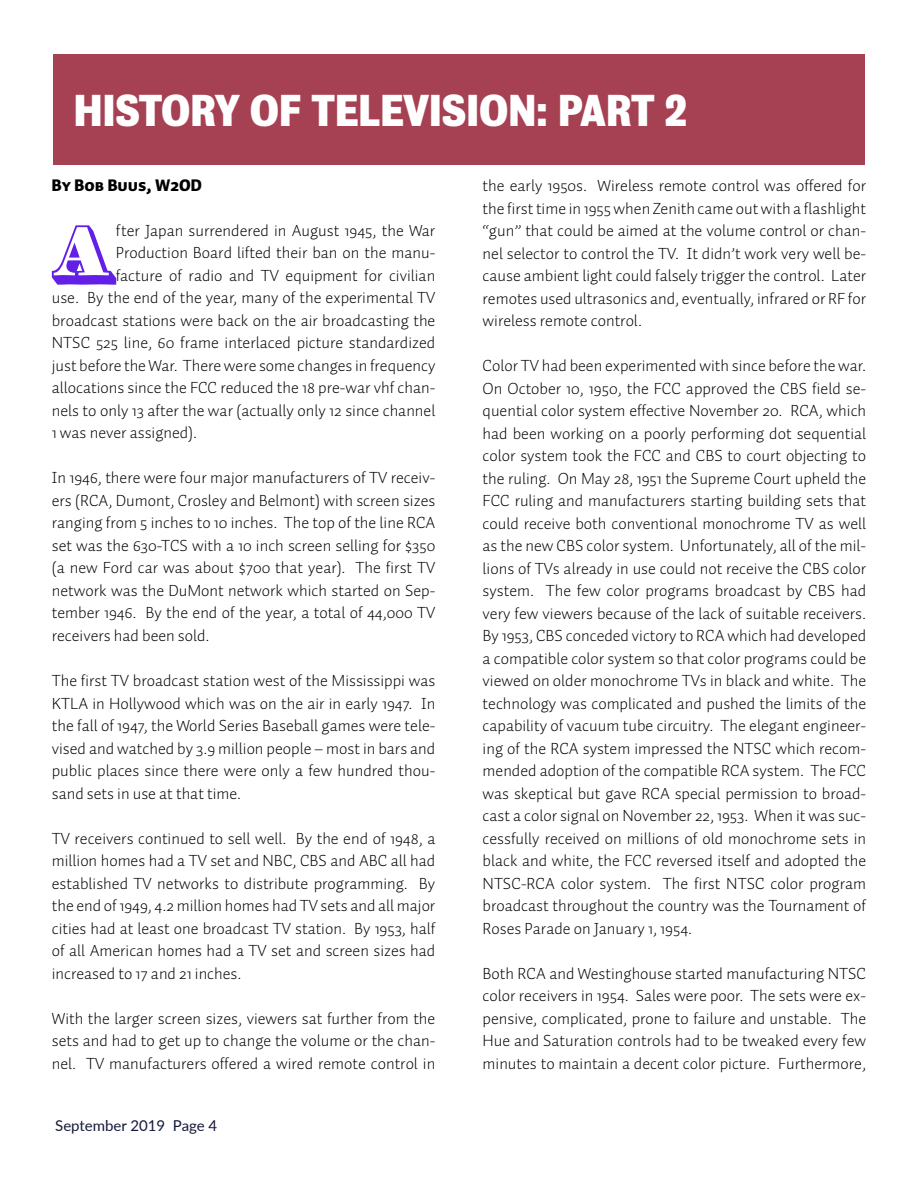
<style>
.page{position:relative;width:918px;height:1188px;background:#fff}
.page>*{position:absolute;margin:0;border:0;box-sizing:border-box;transform-origin:0 0}
.t1{font:76.35px "Ingeborg Block";color:#631fe8}
.t2{font:700 40.5px "Bureau Grot";letter-spacing:-.01em;color:#fff;scale:.93 1}
.t3{font:300 16.5px/22.5px "Auto Pro";color:#000;text-align:justify}
.t4{font:16.5px "Auto Pro Black Small Caps";color:#000}
.t5{font:15px "Lato";color:#15183a}
</style>
<div class="page">
<div style="left:53px;top:54px;width:812px;height:111px;background:#a64153"></div>
<h2 class="t2" style="left:74px;top:85px;width:661px">HISTORY OF TELEVISION: PART 2</h2>
<p class="t4" style="left:52px;top:173px;width:152px">By Bob Buus, W2OD</p>
<h1 class="t1" style="left:54px;top:203px;width:59px">A</h1>
<p class="t3" style="left:116px;top:219px;width:321px">fter Japan surrendered in August 1945, the War</p>
<p class="t3" style="left:116px;top:241px;width:321px">Production Board lifted their ban on the manu-</p>
<p class="t3" style="left:116px;top:264px;width:321px">facture of radio and TV equipment for civilian</p>
<p class="t3" style="left:52px;top:286px;width:385px">use. By the end of the year, many of the experimental TV</p>
<p class="t3" style="left:52px;top:309px;width:385px">broadcast stations were back on the air broadcasting the</p>
<p class="t3" style="left:52px;top:331px;width:385px">NTSC 525 line, 60 frame interlaced picture standardized</p>
<p class="t3" style="left:52px;top:354px;width:385px">just before the War. There were some changes in frequency</p>
<p class="t3" style="left:52px;top:376px;width:385px">allocations since the FCC reduced the 18 pre-war vhf chan-</p>
<p class="t3" style="left:52px;top:399px;width:385px">nels to only 13 after the war (actually only 12 since channel</p>
<p class="t3" style="left:52px;top:421px;width:147px">1 was never assigned).</p>
<p class="t3" style="left:52px;top:466px;width:385px">In 1946, there were four major manufacturers of TV receiv&shy;ers (RCA, Dumont, Crosley and Belmont) with screen sizes ranging from 5 inches to 10 inches. The top of the line RCA set was the 630-TCS with a 10 inch screen selling for $350 (a new Ford car was about $700 that year). The first TV network was the DuMont network which started on Sep&shy;tember 1946. By the end of the year, a total of 44,000 TV receivers had been sold.</p>
<p class="t3" style="left:52px;top:669px;width:385px">The first TV broadcast station west of the Mississippi was KTLA in Hollywood which was on the air in early 1947. In the fall of 1947, the World Series Baseball games were tele&shy;vised and watched by 3.9 million people – most in bars and public places since there were only a few hundred thou&shy;sand sets in use at that time.</p>
<p class="t3" style="left:52px;top:826px;width:385px">TV receivers continued to sell well. By the end of 1948, a million homes had a TV set and NBC, CBS and ABC all had established TV networks to distribute programming. By the end of 1949, 4.2 million homes had TV sets and all major cities had at least one broadcast TV station. By 1953, half of all American homes had a TV set and screen sizes had increased to 17 and 21 inches.</p>
<p class="t3" style="left:52px;top:1006px;width:385px">With the larger screen sizes, viewers sat further from the sets and had to get up to change the volume or the chan&shy;nel. TV manufacturers offered a wired remote control in</p>
<p class="t5" style="left:55px;top:1115px;width:164px">September 2019 Page 4</p>
<p class="t3" style="left:483px;top:174px;width:385px">the early 1950s. Wireless remote control was offered for the first time in 1955 when Zenith came out with a flashlight “gun” that could be aimed at the volume control or chan&shy;nel selector to control the TV. It didn’t work very well be&shy;cause ambient light could falsely trigger the control. Later remotes used ultrasonics and, eventually, infrared or RF for wireless remote control.</p>
<p class="t3" style="left:483px;top:354px;width:385px">Color TV had been experimented with since before the war.<br>On October 10, 1950, the FCC approved the CBS field se&shy;quential color system effective November 20. RCA, which had been working on a poorly performing dot sequential color system took the FCC and CBS to court objecting to the ruling. On May 28, 1951 the Supreme Court upheld the FCC ruling and manufacturers starting building sets that could receive both conventional monochrome TV as well as the new CBS color system. Unfortunately, all of the mil&shy;lions of TVs already in use could not receive the CBS color system. The few color programs broadcast by CBS had very few viewers because of the lack of suitable receivers.<br>By 1953, CBS conceded victory to RCA which had developed a compatible color system so that color programs could be viewed on older monochrome TVs in black and white. The technology was complicated and pushed the limits of the capability of vacuum tube circuitry. The elegant engineer&shy;ing of the RCA system impressed the NTSC which recom&shy;mended adoption of the compatible RCA system. The FCC was skeptical but gave RCA special permission to broad&shy;cast a color signal on November 22, 1953. When it was suc&shy;cessfully received on millions of old monochrome sets in black and white, the FCC reversed itself and adopted the NTSC-RCA color system. The first NTSC color program broadcast throughout the country was the Tournament of Roses Parade on January 1, 1954.</p>
<p class="t3" style="left:483px;top:962px;width:385px">Both RCA and Westinghouse started manufacturing NTSC color receivers in 1954. Sales were poor. The sets were ex&shy;pensive, complicated, prone to failure and unstable. The Hue and Saturation controls had to be tweaked every few minutes to maintain a decent color picture. Furthermore,</p>
</div>
